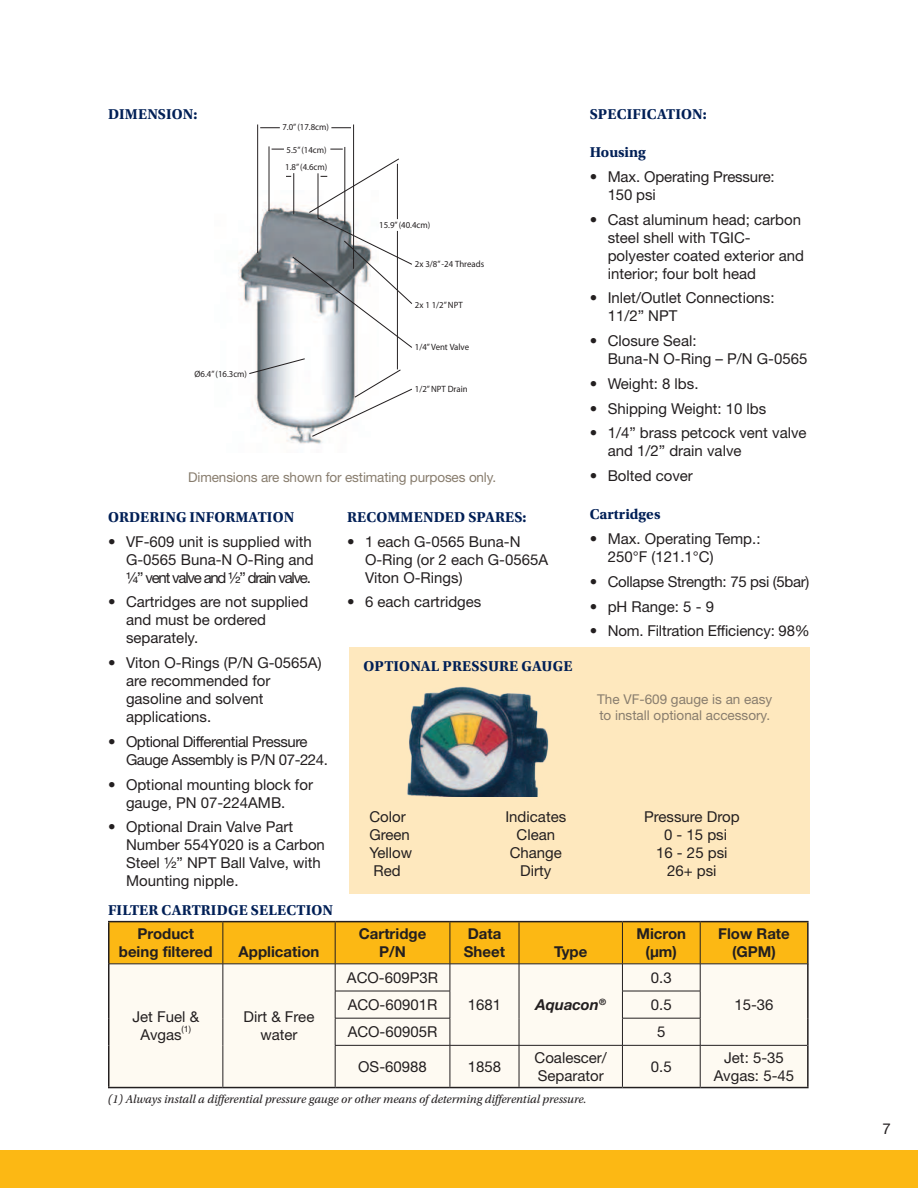
<style>
.page{position:relative;width:918px;height:1188px;background:#fff}
.page>*{position:absolute;margin:0;border:0;box-sizing:border-box;transform-origin:0 0}
.t1{font:15px/18px "Helvetica Neue LT Std";color:#231f20}
.t2{font:700 15px "Utopia Std";letter-spacing:.01em;color:#001f56}
.t3{font:700 15px/18px "Helvetica Neue LT Std";color:#231f20;text-align:center}
.t4{font:15px/18px "Helvetica Neue LT Std";letter-spacing:-.03em;color:#231f20}
.t5{font:15px "Helvetica Neue LT Std";letter-spacing:-.02em;color:#231f20}
.t6{font:italic 700 15px "Helvetica Neue LT Std";color:#231f20}
.t7{font:13.5px/16.2px "Helvetica Neue LT Std";letter-spacing:-.005em;color:#887d6e}
.t8{font:italic 12px "Utopia Std";color:#231f20}
.t9{font:9.15px/17px "Myriad";color:#231f20;scale:.96 1}
.t10{font:8.7px "Helvetica Neue LT Std";color:#231f20}
</style>
<div class="page">
<div style="left:0;top:1150px;width:918px;height:38px;background:#fcb814"></div>
<div style="left:110px;top:1045px;width:697px;height:42px;background:#fefaf2"></div>
<hr style="left:223px;top:1045px;width:1px;height:42px;background:#231f20">
<svg style="left:110px;top:922px;width:697px;height:123px"></svg>
<hr style="left:335px;top:1045px;width:115px;height:1px;background:#231f20">
<hr style="left:335px;top:1046px;width:1px;height:41px;background:#231f20">
<hr style="left:450px;top:1045px;width:69px;height:1px;background:#231f20">
<hr style="left:450px;top:1046px;width:1px;height:41px;background:#231f20">
<hr style="left:519px;top:1045px;width:103px;height:1px;background:#231f20">
<hr style="left:519px;top:1046px;width:1px;height:41px;background:#231f20">
<hr style="left:622px;top:1045px;width:78px;height:1px;background:#231f20">
<hr style="left:622px;top:1046px;width:1px;height:41px;background:#231f20">
<hr style="left:700px;top:1045px;width:107px;height:1px;background:#231f20">
<hr style="left:700px;top:1046px;width:1px;height:41px;background:#231f20">
<hr style="left:108px;top:921px;width:115px;height:1px;background:#231f20">
<hr style="left:108px;top:922px;width:2px;height:42px;background:#231f20">
<hr style="left:223px;top:921px;width:112px;height:1px;background:#231f20">
<hr style="left:335px;top:921px;width:115px;height:1px;background:#231f20">
<hr style="left:450px;top:921px;width:69px;height:1px;background:#231f20">
<hr style="left:519px;top:921px;width:103px;height:1px;background:#231f20">
<hr style="left:622px;top:921px;width:78px;height:1px;background:#231f20">
<hr style="left:700px;top:921px;width:109px;height:1px;background:#231f20">
<hr style="left:807px;top:922px;width:2px;height:42px;background:#231f20">
<hr style="left:108px;top:964px;width:2px;height:27px;background:#231f20">
<hr style="left:108px;top:991px;width:2px;height:27px;background:#231f20">
<hr style="left:108px;top:1018px;width:2px;height:27px;background:#231f20">
<hr style="left:108px;top:1045px;width:2px;height:42px;background:#231f20">
<hr style="left:108px;top:1087px;width:115px;height:1px;background:#231f20">
<hr style="left:223px;top:1087px;width:112px;height:1px;background:#231f20">
<hr style="left:807px;top:964px;width:2px;height:27px;background:#231f20">
<hr style="left:807px;top:991px;width:2px;height:27px;background:#231f20">
<hr style="left:807px;top:1018px;width:2px;height:27px;background:#231f20">
<hr style="left:807px;top:1045px;width:2px;height:42px;background:#231f20">
<hr style="left:335px;top:1087px;width:115px;height:1px;background:#231f20">
<hr style="left:450px;top:1087px;width:69px;height:1px;background:#231f20">
<hr style="left:519px;top:1087px;width:103px;height:1px;background:#231f20">
<hr style="left:622px;top:1087px;width:78px;height:1px;background:#231f20">
<hr style="left:700px;top:1087px;width:109px;height:1px;background:#231f20">
<div style="left:350px;top:647px;width:460px;height:246px;background:#fee8be"></div>
<img style="left:407px;top:686px;width:142px;height:110px">
<img style="left:238px;top:190px;width:118px;height:254px">
<hr style="left:353px;top:125px;width:1px;height:144px;background:#231f20">
<hr style="left:344px;top:147px;width:1px;height:77px;background:#231f20">
<hr style="left:269px;top:146px;width:1px;height:65px;background:#231f20">
<hr style="left:257px;top:125px;width:1px;height:128px;background:#231f20">
<hr style="left:397px;top:231px;width:1px;height:138px;background:#231f20">
<svg style="left:260px;top:127px;width:20px;height:1px"></svg>
<svg style="left:331px;top:127px;width:20px;height:1px"></svg>
<svg style="left:330px;top:149px;width:13px;height:1px"></svg>
<svg style="left:272px;top:149px;width:12px;height:1px"></svg>
<svg style="left:286px;top:158px;width:127px;height:191px"></svg>
<svg style="left:248px;top:358px;width:164px;height:80px"></svg>
<p class="t2" style="left:108px;top:107px;width:91px">DIMENSION:</p>
<p class="t2" style="left:590px;top:107px;width:118px">SPECIFICATION:</p>
<p class="t2" style="left:590px;top:145px;width:58px">Housing</p>
<p class="t1" style="left:608px;top:167px;width:169px;text-indent:-18px">• Max. Operating Pressure:<br>150 psi</p>
<p class="t1" style="left:608px;top:210px;width:198px;text-indent:-18px">• Cast aluminum head; carbon steel shell with TGIC&shy;polyester coated exterior and interior; four bolt head</p>
<p class="t1" style="left:608px;top:289px;width:168px;text-indent:-18px">• Inlet/Outlet Connections:<br>11/2” NPT</p>
<p class="t1" style="left:608px;top:332px;width:201px;text-indent:-18px">• Closure Seal:<br>Buna-N O-Ring – P/N G-0565</p>
<p class="t1" style="left:590px;top:374px;width:110px">• Weight: 8 lbs.</p>
<p class="t1" style="left:590px;top:399px;width:178px">• Shipping Weight: 10 lbs</p>
<p class="t1" style="left:608px;top:424px;width:200px;text-indent:-18px">• 1/4” brass petcock vent valve and 1/2” drain valve</p>
<p class="t1" style="left:590px;top:467px;width:105px">• Bolted cover</p>
<p class="t2" style="left:590px;top:508px;width:72px">Cartridges</p>
<p class="t1" style="left:608px;top:530px;width:154px;text-indent:-18px">• Max. Operating Temp.:<br>250°F (121.1°C)</p>
<p class="t5" style="left:590px;top:573px;width:221px">• Collapse Strength: 75 psi (5bar)</p>
<p class="t1" style="left:590px;top:597px;width:126px">• pH Range: 5 - 9</p>
<p class="t1" style="left:590px;top:622px;width:222px">• Nom. Filtration Efficiency: 98%</p>
<p class="t9" style="left:282px;top:119px;width:50px">7.0” (17.8cm)</p>
<p class="t9" style="left:285px;top:142px;width:45px">5.5” (14cm)<br>1.8” (4.6cm)</p>
<p class="t9" style="left:379px;top:216px;width:55px">15.9” (40.4cm)</p>
<p class="t9" style="left:415px;top:256px;width:74px">2x 3/8” -24 Threads</p>
<p class="t9" style="left:415px;top:297px;width:51px">2x 1 1/2” NPT</p>
<p class="t9" style="left:415px;top:339px;width:58px">1/4” Vent Valve</p>
<p class="t9" style="left:415px;top:381px;width:56px">1/2” NPT Drain</p>
<p class="t9" style="left:195px;top:365px;width:56px">Ø6.4” (16.3cm)</p>
<p class="t7" style="left:188px;top:470px;width:309px">Dimensions are shown for estimating purposes only.</p>
<p class="t2" style="left:347px;top:510px;width:181px">RECOMMENDED SPARES:</p>
<p class="t1" style="left:365px;top:532px;width:185px;text-indent:-18px">• 1 each G-0565 Buna-N<br>O-Ring (or 2 each G-0565A<br>Viton O-Rings)</p>
<p class="t1" style="left:347px;top:593px;width:136px">• 6 each cartridges</p>
<p class="t2" style="left:108px;top:510px;width:188px">ORDERING INFORMATION</p>
<p class="t1" style="left:126px;top:532px;width:189px;text-indent:-18px">• VF-609 unit is supplied with<br>G-0565 Buna-N O-Ring and ¼” vent valve and ½” drain valve.</p>
<p class="t1" style="left:126px;top:593px;width:184px;text-indent:-18px">• Cartridges are not supplied and must be ordered separately.</p>
<p class="t1" style="left:126px;top:653px;width:197px;text-indent:-18px">• Viton O-Rings (P/N G-0565A) are recommended for gasoline and solvent applications.</p>
<p class="t4" style="left:126px;top:732px;width:203px;text-indent:-18px">• Optional Differential Pressure<br>Gauge Assembly is P/N 07-224.</p>
<p class="t1" style="left:126px;top:775px;width:189px;text-indent:-18px">• Optional mounting block for gauge, PN 07-224AMB.</p>
<p class="t1" style="left:126px;top:818px;width:200px;text-indent:-18px">• Optional Drain Valve Part<br>Number 554Y020 is a Carbon<br>Steel ½” NPT Ball Valve, with<br>Mounting nipple.</p>
<p class="t2" style="left:363px;top:660px;width:211px">OPTIONAL PRESSURE GAUGE</p>
<p class="t7" style="left:597px;top:692px;width:177px">The VF-609 gauge is an easy to install optional accessory.</p>
<p class="t1" style="left:369px;top:808px;width:38px">Color</p>
<p class="t1" style="left:505px;top:808px;width:62px">Indicates</p>
<p class="t1" style="left:644px;top:808px;width:97px">Pressure Drop</p>
<p class="t1" style="left:369px;top:826px;width:42px">Green</p>
<p class="t1" style="left:517px;top:826px;width:40px">Clean</p>
<p class="t1" style="left:664px;top:826px;width:65px">0 - 15 psi</p>
<p class="t1" style="left:369px;top:844px;width:44px">Yellow</p>
<p class="t1" style="left:510px;top:844px;width:54px">Change</p>
<p class="t1" style="left:656px;top:844px;width:73px">16 - 25 psi</p>
<p class="t1" style="left:374px;top:862px;width:29px">Red</p>
<p class="t1" style="left:520px;top:862px;width:33px">Dirty</p>
<p class="t1" style="left:667px;top:862px;width:51px">26+ psi</p>
<p class="t2" style="left:108px;top:903px;width:226px">FILTER CARTRIDGE SELECTION</p>
<p class="t3" style="left:119px;top:926px;width:95px">Product being filtered</p>
<p class="t3" style="left:239px;top:944px;width:82px">Application</p>
<p class="t3" style="left:359px;top:926px;width:69px">Cartridge<br>P/N</p>
<p class="t3" style="left:464px;top:926px;width:43px;text-align:left">Data<br>Sheet</p>
<p class="t1" style="left:347px;top:969px;width:93px">ACO-609P3R</p>
<p class="t3" style="left:554px;top:944px;width:35px">Type</p>
<p class="t3" style="left:636px;top:926px;width:51px">Micron (µm)</p>
<p class="t3" style="left:718px;top:926px;width:73px">Flow Rate (GPM)</p>
<p class="t1" style="left:651px;top:969px;width:22px">0.3</p>
<p class="t1" style="left:468px;top:997px;width:35px">1681</p>
<p class="t6" style="left:535px;top:999px;width:72px">Aquacon<sup>®</sup></p>
<p class="t1" style="left:348px;top:997px;width:91px">ACO-60901R</p>
<p class="t1" style="left:651px;top:997px;width:22px">0.5</p>
<p class="t1" style="left:348px;top:1024px;width:91px">ACO-60905R</p>
<p class="t1" style="left:657px;top:1024px;width:10px">5</p>
<p class="t1" style="left:358px;top:1059px;width:70px">OS-60988</p>
<p class="t1" style="left:468px;top:1059px;width:35px">1858</p>
<p class="t1" style="left:535px;top:1050px;width:74px">Coalescer/<br>Separator</p>
<p class="t1" style="left:651px;top:1059px;width:22px">0.5</p>
<p class="t1" style="left:714px;top:1050px;width:82px;text-align:center">Jet: 5-35<br>Avgas: 5-45</p>
<p class="t8" style="left:108px;top:1094px;width:480px">(1) Always install a differential pressure gauge or other means of determing differential pressure.</p>
<p class="t1" style="left:734px;top:997px;width:41px">15-36</p>
<p class="t1" style="left:244px;top:1009px;width:72px;text-align:center">Dirt &amp; Free water</p>
<p class="t1" style="left:141px;top:1009px;width:60px;text-indent:-8px">Jet Fuel &amp;<br>Avgas</p>
<p class="t10" style="left:182px;top:1025px;width:11px">(1)</p>
<p class="t1" style="left:883px;top:1121px;width:10px">7</p>
</div>
